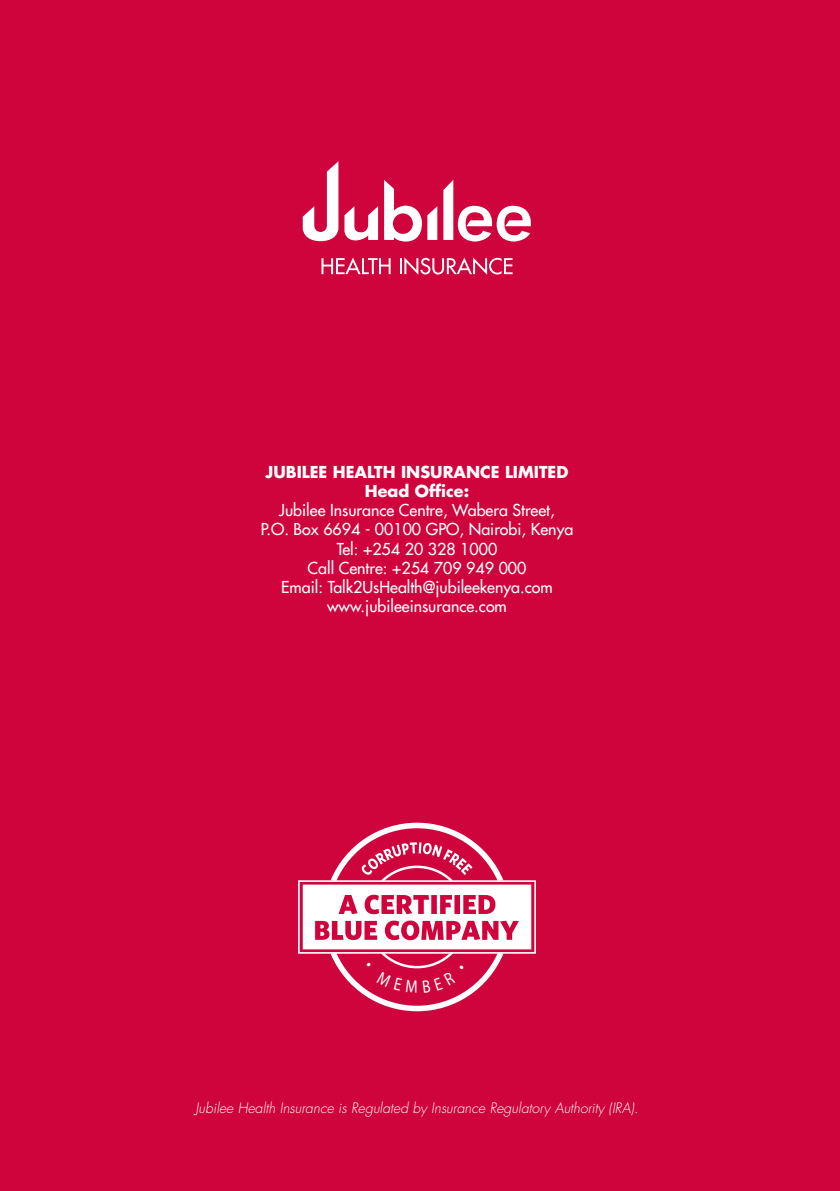
<style>
.page{position:relative;width:840px;height:1191px;background:#fff}
.page>*{position:absolute;margin:0;border:0;box-sizing:border-box;transform-origin:0 0}
.t1{font:16px/19.2px "Futura LT";color:#fff;text-align:center}
.t2{font:700 16px/19.2px "Futura LT";color:#fff;text-align:center}
.t3{font:italic 300 14px "Futura LT";color:#fff}
</style>
<div class="page">
<div style="left:0;top:0;width:839px;height:1191px;background:#d0043c"></div>
<svg style="left:344px;top:206px;width:34px;height:34px"></svg>
<svg style="left:443px;top:180px;width:88px;height:61px"></svg>
<svg style="left:302px;top:161px;width:36px;height:80px"></svg>
<svg style="left:384px;top:180px;width:53px;height:62px"></svg>
<svg style="left:321px;top:257px;width:69px;height:17px"></svg>
<svg style="left:400px;top:257px;width:112px;height:18px"></svg>
<svg style="left:298px;top:822px;width:237px;height:189px"></svg>
<p class="t2" style="left:265px;top:462px;width:304px">JUBILEE HEALTH INSURANCE LIMITED<br>Head Office:</p>
<p class="t1" style="left:260px;top:500px;width:314px">Jubilee Insurance Centre, Wabera Street,<br>P.O. Box 6694 - 00100 GPO, Nairobi, Kenya Tel: +254 20 328 1000<br>Call Centre: +254 709 949 000<br>Email: Talk2UsHealth@jubileekenya.com www.jubileeinsurance.com</p>
<p class="t3" style="left:195px;top:1099px;width:444px">Jubilee Health Insurance is Regulated by Insurance Regulatory Authority (IRA).</p>
</div>
